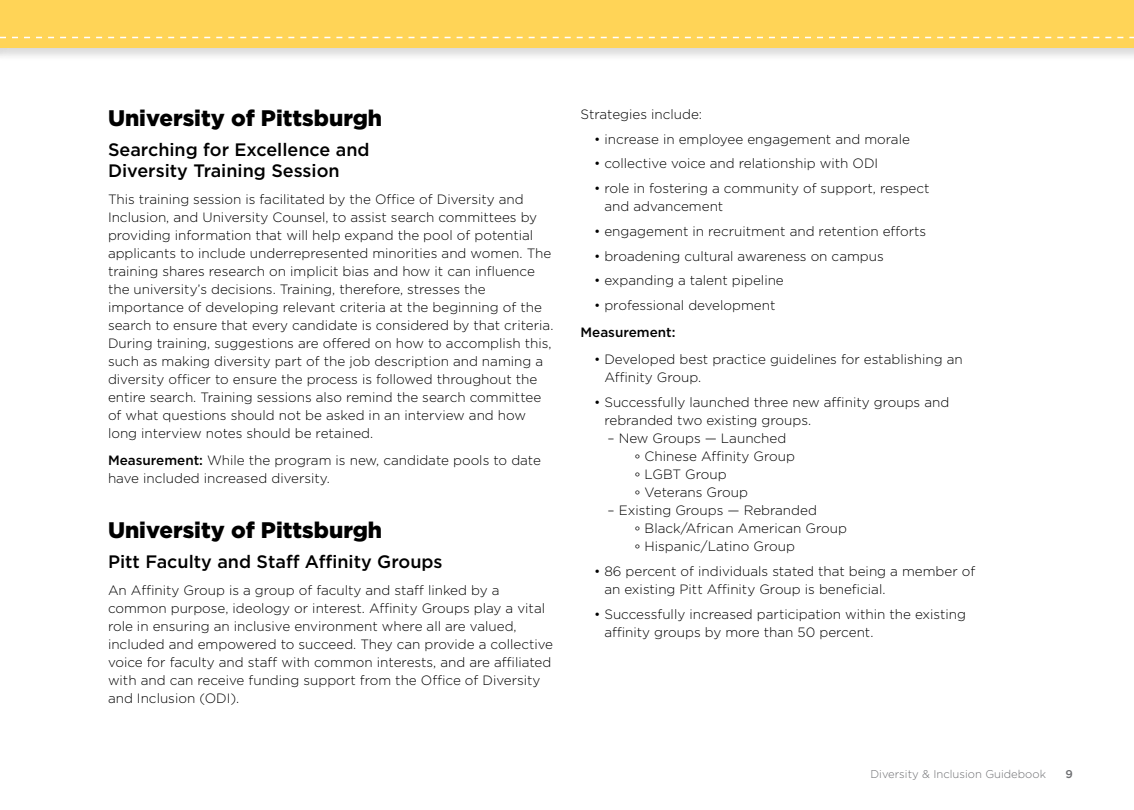
<style>
.page{position:relative;width:1134px;height:810px;background:#fff}
.page>*{position:absolute;margin:0;border:0;box-sizing:border-box;transform-origin:0 0}
.t1{font:900 22.5px "Gotham";color:#000}
.t2{font:500 18px/21px "Gotham";color:#000}
.t3{font:300 13.5px/18px "Gotham";color:#000}
.t4{font:500 13.5px "Gotham";color:#000}
.t5{font:300 11.25px "Gotham";color:#6d6e71}
.t6{font:500 11.25px "Gotham";color:#6d6e71}
.s1{font-weight:500}
</style>
<div class="page">
<div style="left:0;top:0;width:1134px;height:62px;background:#000;opacity:.15"></div>
<div style="left:0;top:0;width:1134px;height:47px;background:#ffd457"></div>
<svg style="left:0;top:37px;width:1134px;height:1px"></svg>
<h1 class="t1" style="left:108px;top:103px;width:276px">University of Pittsburgh</h1>
<h2 class="t2" style="left:108px;top:139px;width:263px">Searching for Excellence and<br>Diversity Training Session</h2>
<p class="t3" style="left:108px;top:190px;width:447px">This training session is facilitated by the Office of Diversity and Inclusion, and University Counsel, to assist search committees by providing information that will help expand the pool of potential applicants to include underrepresented minorities and women. The training shares research on implicit bias and how it can influence the university’s decisions. Training, therefore, stresses the importance of developing relevant criteria at the beginning of the search to ensure that every candidate is considered by that criteria.<br>During training, suggestions are offered on how to accomplish this, such as making diversity part of the job description and naming a diversity officer to ensure the process is followed throughout the entire search. Training sessions also remind the search committee of what questions should not be asked in an interview and how long interview notes should be retained.</p>
<p class="t3" style="left:108px;top:451px;width:435px"><span class="s1">Measurement:</span> While the program is new, candidate pools to date have included increased diversity.</p>
<h1 class="t1" style="left:108px;top:514px;width:276px">University of Pittsburgh</h1>
<h2 class="t2" style="left:108px;top:551px;width:336px">Pitt Faculty and Staff Affinity Groups</h2>
<p class="t3" style="left:108px;top:581px;width:447px">An Affinity Group is a group of faculty and staff linked by a common purpose, ideology or interest. Affinity Groups play a vital role in ensuring an inclusive environment where all are valued, included and empowered to succeed. They can provide a collective voice for faculty and staff with common interests, and are affiliated with and can receive funding support from the Office of Diversity and Inclusion (ODI).</p>
<p class="t3" style="left:580px;top:105px;width:123px">Strategies include:</p>
<p class="t3" style="left:594px;top:129px;width:317px">• increase in employee engagement and morale</p>
<p class="t3" style="left:594px;top:154px;width:286px">• collective voice and relationship with ODI</p>
<p class="t3" style="left:604px;top:179px;width:327px;text-indent:-10px">• role in fostering a community of support, respect and advancement</p>
<p class="t3" style="left:594px;top:222px;width:334px">• engagement in recruitment and retention efforts</p>
<p class="t3" style="left:594px;top:246px;width:291px">• broadening cultural awareness on campus</p>
<p class="t3" style="left:594px;top:271px;width:191px">• expanding a talent pipeline</p>
<p class="t3" style="left:594px;top:296px;width:183px">• professional development</p>
<p class="t4" style="left:580px;top:324px;width:97px">Measurement:</p>
<p class="t3" style="left:604px;top:350px;width:360px;text-indent:-10px">• Developed best practice guidelines for establishing an<br>Affinity Group.</p>
<p class="t3" style="left:604px;top:393px;width:346px;text-indent:-10px">• Successfully launched three new affinity groups and rebranded two existing groups.</p>
<p class="t3" style="left:634px;top:429px;width:162px;text-indent:-27px">– New Groups — Launched ° Chinese Affinity Group ° LGBT Group<br>° Veterans Group</p>
<p class="t3" style="left:634px;top:501px;width:214px;text-indent:-27px">– Existing Groups — Rebranded<br>° Black/African American Group ° Hispanic/Latino Group</p>
<p class="t3" style="left:604px;top:562px;width:372px;text-indent:-10px">• 86 percent of individuals stated that being a member of an existing Pitt Affinity Group is beneficial.</p>
<p class="t3" style="left:604px;top:604px;width:363px;text-indent:-10px">• Successfully increased participation within the existing affinity groups by more than 50 percent.</p>
<p class="t5" style="left:870px;top:767px;width:177px">Diversity &amp; Inclusion Guidebook</p>
<p class="t6" style="left:1065px;top:767px;width:9px">9</p>
</div>
